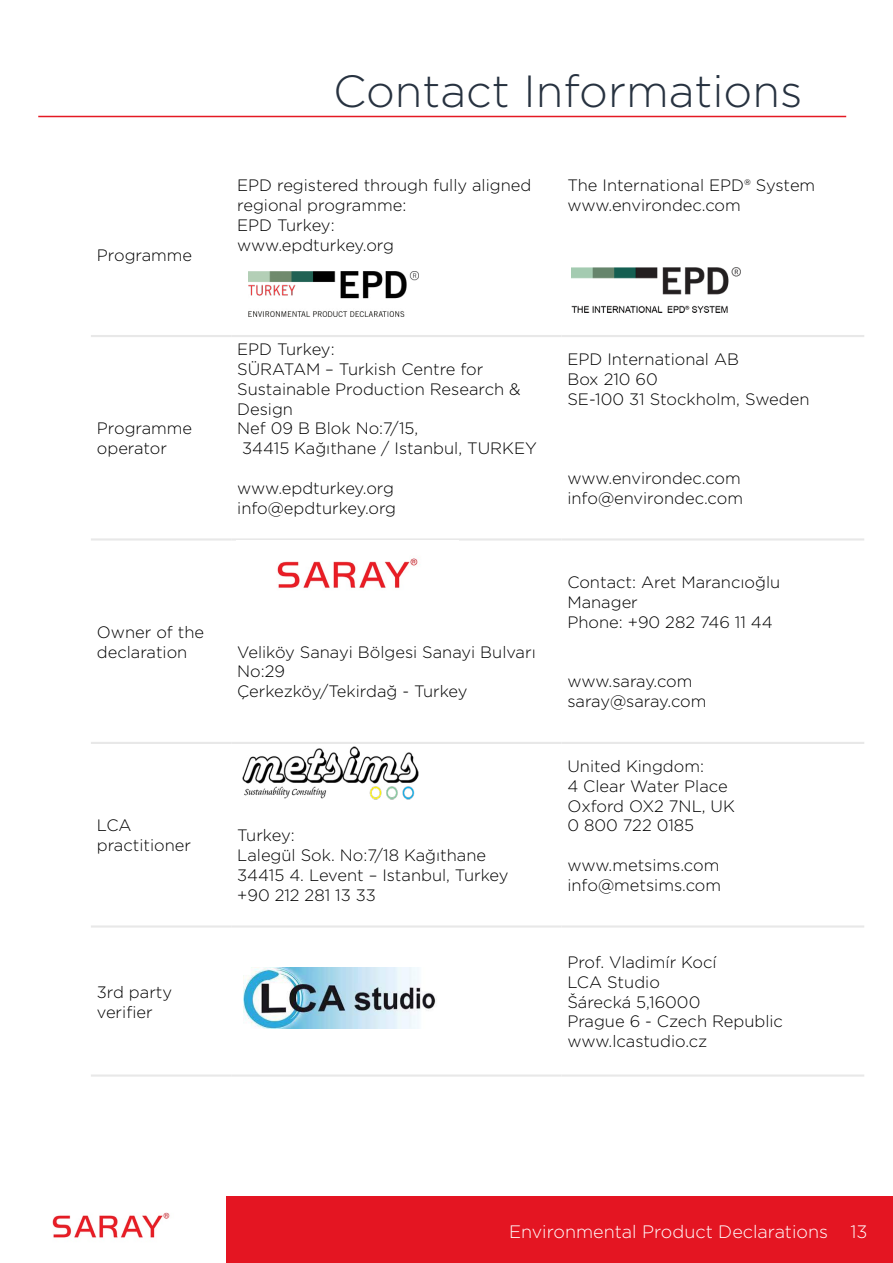
<style>
.page{position:relative;width:893px;height:1263px;background:#fff}
.page>*{position:absolute;margin:0;border:0;box-sizing:border-box;transform-origin:0 0}
.t1{font:300 45px "Gotham";color:#273240}
.t2{font:300 18px "Gotham";color:#fff}
.t3{font:300 16.5px/19.8px "Gotham";color:#000}
</style>
<div class="page">
<div style="left:226px;top:1196px;width:667px;height:67px;background:#e41522"></div>
<img style="left:52px;top:1212px;width:118px;height:26px">
<hr style="left:91px;top:335px;width:140px;height:2px;background:#e8e8e8">
<hr style="left:231px;top:335px;width:330px;height:2px;background:#e8e8e8">
<hr style="left:561px;top:335px;width:303px;height:2px;background:#e8e8e8">
<hr style="left:91px;top:538px;width:140px;height:2px;background:#e8e8e8">
<hr style="left:231px;top:538px;width:330px;height:2px;background:#e8e8e8">
<hr style="left:561px;top:538px;width:303px;height:2px;background:#e8e8e8">
<hr style="left:91px;top:742px;width:140px;height:2px;background:#e8e8e8">
<hr style="left:231px;top:742px;width:330px;height:2px;background:#e8e8e8">
<hr style="left:561px;top:742px;width:303px;height:2px;background:#e8e8e8">
<hr style="left:91px;top:925px;width:140px;height:2px;background:#e8e8e8">
<hr style="left:231px;top:925px;width:330px;height:2px;background:#e8e8e8">
<hr style="left:561px;top:925px;width:303px;height:2px;background:#e8e8e8">
<hr style="left:91px;top:1074px;width:140px;height:2px;background:#e8e8e8">
<hr style="left:231px;top:1074px;width:330px;height:2px;background:#e8e8e8">
<hr style="left:561px;top:1074px;width:303px;height:2px;background:#e8e8e8">
<img style="left:249px;top:272px;width:169px;height:45px">
<img style="left:242px;top:746px;width:176px;height:53px">
<img style="left:572px;top:267px;width:168px;height:45px">
<img style="left:277px;top:558px;width:141px;height:30px">
<img style="left:244px;top:968px;width:192px;height:60px">
<hr style="left:38px;top:116px;width:808px;height:1px;background:#e41a24">
<p class="t3" style="left:97px;top:245px;width:97px">Programme</p>
<p class="t3" style="left:97px;top:418px;width:97px">Programme operator</p>
<p class="t3" style="left:97px;top:622px;width:109px">Owner of the declaration</p>
<h1 class="t1" style="left:333px;top:63px;width:471px">Contact Informations</h1>
<p class="t3" style="left:237px;top:175px;width:296px">EPD registered through fully aligned regional programme:<br>EPD Turkey:<br>www.epdturkey.org</p>
<p class="t3" style="left:567px;top:175px;width:249px">The International EPD® System www.environdec.com</p>
<p class="t3" style="left:237px;top:339px;width:99px">EPD Turkey:</p>
<p class="t3" style="left:237px;top:359px;width:248px">SÜRATAM – Turkish Centre for</p>
<p class="t3" style="left:237px;top:379px;width:285px">Sustainable Production Research &amp;</p>
<p class="t3" style="left:237px;top:398px;width:57px">Design</p>
<p class="t3" style="left:237px;top:418px;width:183px">Nef 09 B Blok No:7/15,</p>
<p class="t3" style="left:242px;top:438px;width:296px">34415 Kağıthane / Istanbul, TURKEY</p>
<p class="t3" style="left:237px;top:478px;width:160px">www.epdturkey.org info@epdturkey.org</p>
<p class="t3" style="left:237px;top:641px;width:300px">Veliköy Sanayi Bölgesi Sanayi Bulvarı<br>No:29<br>Çerkezköy/Tekirdağ - Turkey</p>
<p class="t3" style="left:567px;top:349px;width:244px">EPD International AB<br>Box 210 60<br>SE-100 31 Stockholm, Sweden</p>
<p class="t3" style="left:567px;top:468px;width:177px">www.environdec.com info@environdec.com</p>
<p class="t3" style="left:567px;top:572px;width:214px">Contact: Aret Marancıoğlu<br>Manager<br>Phone: +90 282 746 11 44</p>
<p class="t3" style="left:567px;top:671px;width:141px">www.saray.com saray@saray.com</p>
<p class="t3" style="left:97px;top:815px;width:96px">LCA practitioner</p>
<p class="t3" style="left:237px;top:825px;width:273px">Turkey:<br>Lalegül Sok. No:7/18 Kağıthane<br>34415 4. Levent – Istanbul, Turkey +90 212 281 13 33</p>
<p class="t3" style="left:97px;top:981px;width:77px">3rd party verifier</p>
<p class="t3" style="left:567px;top:756px;width:169px">United Kingdom:<br>4 Clear Water Place<br>Oxford OX2 7NL, UK<br>0 800 722 0185</p>
<p class="t3" style="left:567px;top:855px;width:155px">www.metsims.com info@metsims.com</p>
<p class="t3" style="left:567px;top:952px;width:217px">Prof. Vladimír Kocí<br>LCA Studio<br>Šárecká 5,16000<br>Prague 6 - Czech Republic www.lcastudio.cz</p>
<p class="t2" style="left:509px;top:1220px;width:360px">Environmental Product Declarations 13</p>
</div>
